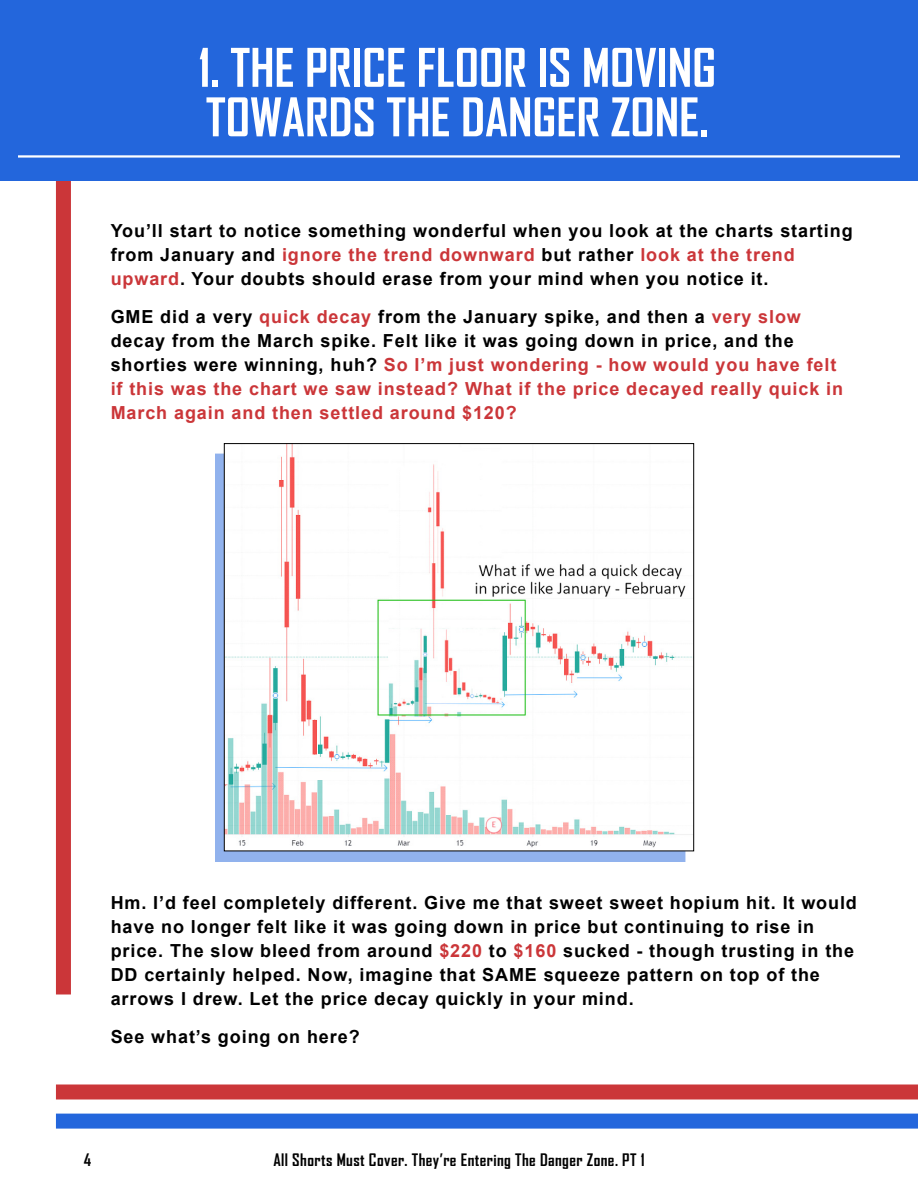
<style>
.page{position:relative;width:918px;height:1188px;background:#fff}
.page>*{position:absolute;margin:0;border:0;box-sizing:border-box;transform-origin:0 0}
.t1{font:700 51px/49.5px "Agency FB";color:#fff}
.t2{font:700 18px/24px "Arial";letter-spacing:.05em;color:#000}
.t3{font:700 18px/24px "Arial";letter-spacing:.05em;color:#cb3639}
.t4{font:700 16.5px "Agency FB";letter-spacing:.025em;color:#000}
.s1{color:#cb3639}
.s2{color:#000}
</style>
<div class="page">
<div style="left:56px;top:0;width:15px;height:994px;background:#cb3639"></div>
<div style="left:56px;top:1114px;width:862px;height:15px;background:#2366dc"></div>
<div style="left:56px;top:1084px;width:862px;height:16px;background:#cb3639"></div>
<div style="left:0;top:0;width:918px;height:181px;background:#2366dc"></div>
<hr style="left:18px;top:155px;width:882px;height:3px;background:#fff">
<div style="left:215px;top:454px;width:470px;height:408px;background:#2366dc;opacity:.5"></div>
<img style="left:226px;top:445px;width:466px;height:404px">
<h1 class="t1" style="left:198px;top:43px;width:519px">1. The Price Floor Is Moving<br>Towards The Danger Zone.</h1>
<p class="t2" style="left:111px;top:219px;width:743px">You’ll start to notice something wonderful when you look at the charts starting from January and <span class="s1">ignore the trend downward</span> but rather <span class="s1">look at the trend upward</span>. Your doubts should erase from your mind when you notice it.</p>
<p class="t3" style="left:111px;top:305px;width:734px"><span class="s2">GME did a very</span> quick decay <span class="s2">from the January spike, and then a</span> very slow <span class="s2">decay from the March spike. Felt like it was going down in price, and the shorties were winning, huh?</span> So I’m just wondering - how would you have felt if this was the chart we saw instead? What if the price decayed really quick in March again and then settled around $120?</p>
<p class="t2" style="left:111px;top:891px;width:748px">Hm. I’d feel completely different. Give me that sweet sweet hopium hit. It would have no longer felt like it was going down in price but continuing to rise in price. The slow bleed from around <span class="s1">$220</span> to <span class="s1">$160</span> sucked - though trusting in the DD certainly helped. Now, imagine that SAME squeeze pattern on top of the arrows I drew. Let the price decay quickly in your mind.</p>
<p class="t2" style="left:111px;top:1025px;width:250px">See what’s going on here?</p>
<p class="t4" style="left:84px;top:1150px;width:9px">4</p>
<p class="t4" style="left:273px;top:1150px;width:373px">All Shorts Must Cover. They’re Entering The Danger Zone. PT 1</p>
</div>
